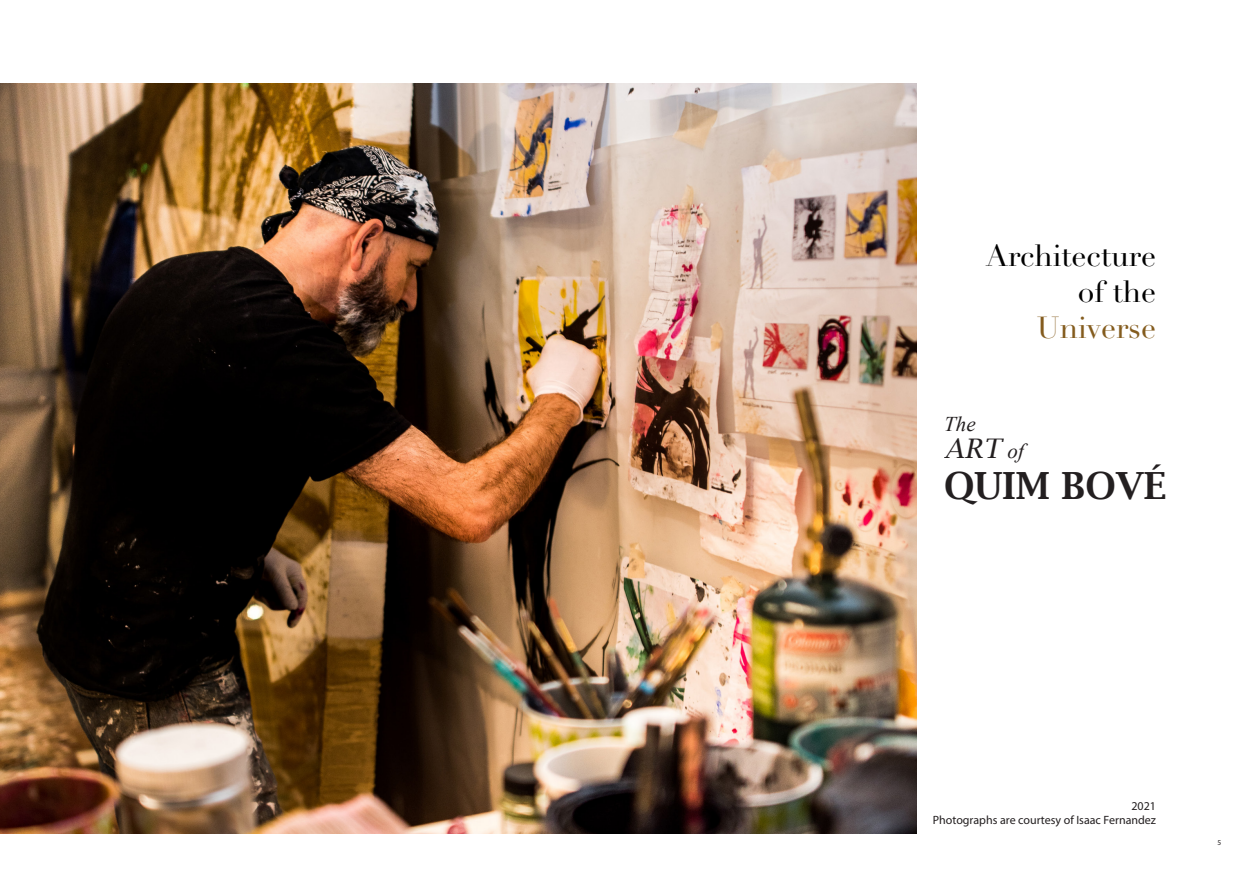
<style>
.page{position:relative;width:1259px;height:893px;background:#fff}
.page>*{position:absolute;margin:0;border:0;box-sizing:border-box;transform-origin:0 0}
.t1{font:600 37.5px "Lucida Bright";color:#231f20}
.t2{font:30px/36px "Didot LT Std";color:#000;text-align:right}
.t3{font:30px "Didot LT Std";color:#845c1e}
.t4{font:italic 27px "Lucida Bright";color:#231f20}
.t5{font:italic 21px "Times New Roman";color:#231f20}
.t6{font:12px/14.4px "Myriad Pro";color:#231f20;text-align:right}
.t7{font:7.5px "Myriad Pro";color:#231f20}
.s1{font-family:"Times New Roman";font-size:21px}
</style>
<div class="page">
<img style="left:0;top:83px;width:917px;height:750px">
<h2 class="t2" style="left:985px;top:238px;width:172px">Architecture of the</h2>
<h2 class="t3" style="left:1037px;top:309px;width:121px">Universe</h2>
<h3 class="t5" style="left:944px;top:410px;width:33px">The</h3>
<h3 class="t4" style="left:944px;top:433px;width:81px">ART <span class="s1">of</span></h3>
<h1 class="t1" style="left:944px;top:464px;width:224px">QUIM BOVÉ</h1>
<p class="t6" style="left:933px;top:799px;width:225px">2021<br>Photographs are courtesy of Isaac Fernandez</p>
<p class="t7" style="left:1217px;top:837px;width:5px">5</p>
</div>
